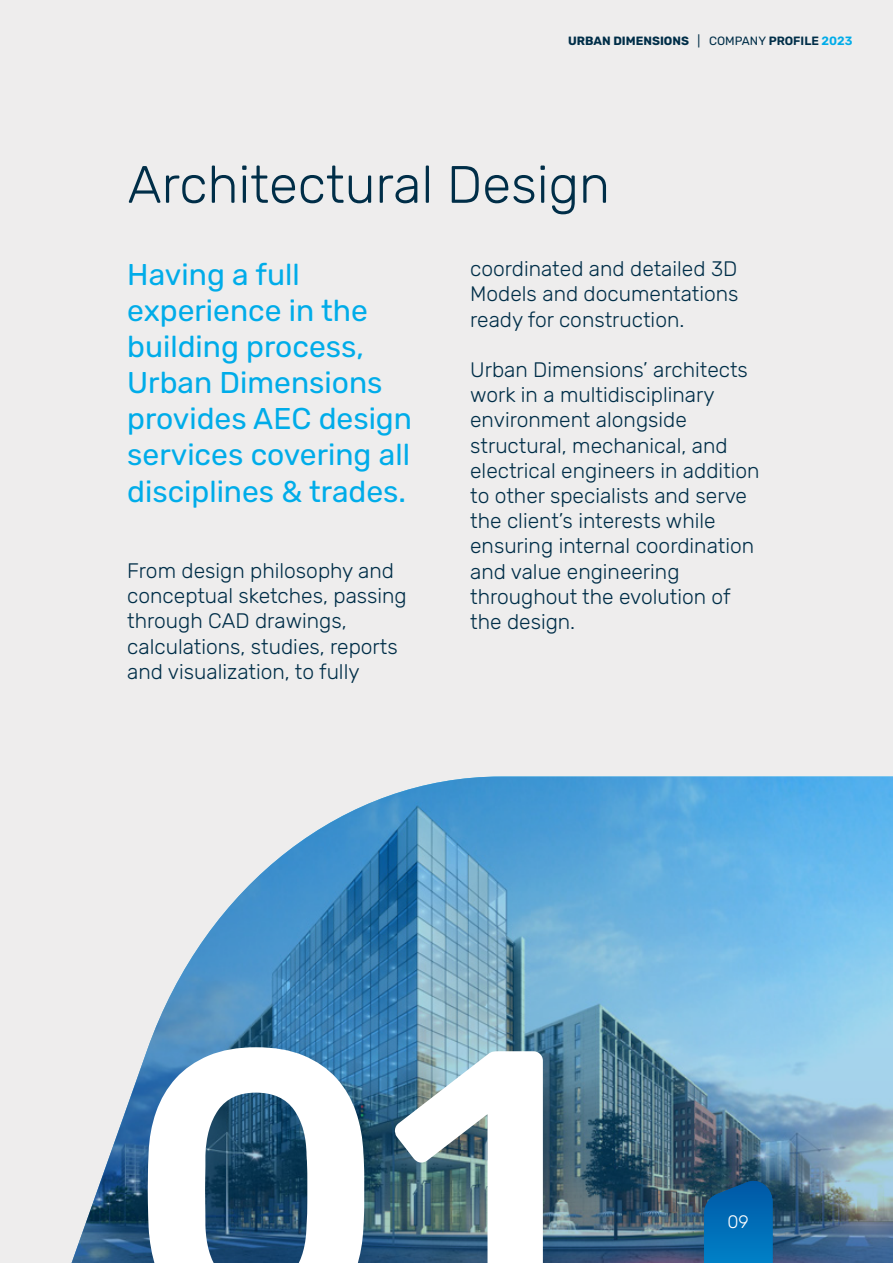
<style>
.page{position:relative;width:893px;height:1263px;background:#eeeded}
.page>*{position:absolute;margin:0;border:0;box-sizing:border-box;transform-origin:0 0}
.t1{font:500 397.8px "Rubik";color:#fff}
.t2{font:300 52.5px "Rubik";color:#002e48}
.t3{font:30px/36.3px "Rubik";color:#00ace9}
.t4{font:300 21px/25.2px "Rubik";color:#002e48}
.t5{font:300 18px "Rubik";color:#fff}
.t6{font:700 12px "Rubik";color:#002e48}
.s1{font-weight:400}
.s2{font-weight:600}
.s3{font-weight:600;color:#00ace9}
</style>
<div class="page">
<img style="left:72px;top:776px;width:821px;height:487px">
<svg style="left:704px;top:1177px;width:69px;height:86px;background:#0568aa"></svg>
<p class="t6" style="left:568px;top:34px;width:286px">URBAN DIMENSIONS <span class="s1">| COMPANY</span> <span class="s2">PROFILE</span> <span class="s3">2023</span></p>
<h2 class="t2" style="left:128px;top:155px;width:484px">Architectural Design</h2>
<h3 class="t3" style="left:127px;top:257px;width:286px">Having a full experience in the building process,<br>Urban Dimensions provides AEC design services covering all disciplines &amp; trades.</h3>
<p class="t4" style="left:127px;top:559px;width:281px">From design philosophy and conceptual sketches, passing through CAD drawings, calculations, studies, reports and visualization, to fully</p>
<p class="t4" style="left:470px;top:257px;width:270px;text-align:justify">coordinated and detailed 3D Models and documentations ready for construction.</p>
<p class="t4" style="left:470px;top:358px;width:291px">Urban Dimensions’ architects work in a multidisciplinary environment alongside structural, mechanical, and electrical engineers in addition to other specialists and serve the client’s interests while ensuring internal coordination and value engineering throughout the evolution of the design.</p>
<h1 class="t1" style="left:125px;top:970px;width:447px">01</h1>
<p class="t5" style="left:727px;top:1212px;width:23px">0 92</p>
<p class="t5" style="left:733px;top:1212px;width:12px">9</p>
</div>
